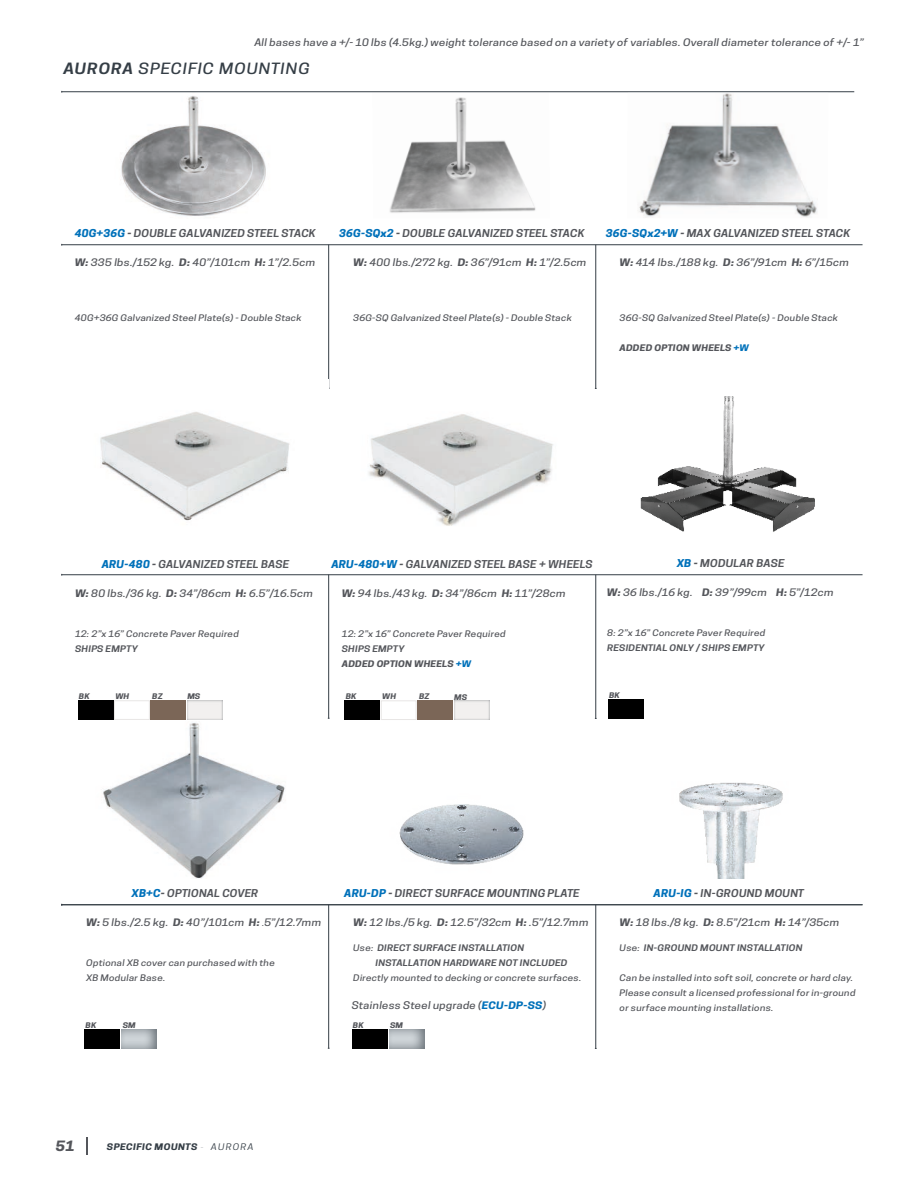
<style>
.page{position:relative;width:918px;height:1188px;background:#fff}
.page>*{position:absolute;margin:0;border:0;box-sizing:border-box;transform-origin:0 0}
.t1{font:italic 500 14.55px "Cooper Hewitt";letter-spacing:.055em;color:#353e46;scale:1.19 1}
.t2{font:italic 700 13.35px "Cooper Hewitt";color:#54565b;scale:1.19 1}
.t3{font:italic 600 10.2px "Cooper Hewitt";color:#54565b;scale:1.13 1}
.t4{font:italic 600 10.2px "Cooper Hewitt";letter-spacing:.02em;color:#54565b;scale:1.13 1}
.t5{font:italic 500 9.9px "Cooper Hewitt";letter-spacing:.02em;color:#54565b;scale:1.16 1}
.t6{font:italic 500 9.75px "Cooper Hewitt";letter-spacing:.015em;color:#54565b;scale:1.19 1}
.t7{font:italic 500 8.55px/15px "Cooper Hewitt";letter-spacing:.02em;color:#54565b;scale:1.19 1}
.t8{font:italic 600 8.55px "Cooper Hewitt";letter-spacing:.01em;color:#54565b;scale:1.19 1}
.t9{font:italic 700 8.55px "Cooper Hewitt";letter-spacing:.01em;color:#54565b;scale:1.19 1}
.t10{font:italic 700 8.55px "Cooper Hewitt";letter-spacing:.04em;color:#353e46;scale:1.19 1}
.t11{font:italic 700 7.35px "Cooper Hewitt";color:#54565b;scale:1.19 1}
.s1{font-weight:600}
.s2{font-weight:700;color:#0071ba}
.s3{font-weight:700}
.s4{color:#0071ba}
.s5{font-weight:400}
.s6{font-weight:500}
.s7{font-weight:700;font-size:9.75px;color:#0071ba}
.s8{font-weight:100;font-style:normal}
</style>
<div class="page">
<svg style="left:86px;top:1137px;width:2px;height:18px"></svg>
<img style="left:120px;top:96px;width:146px;height:120px">
<hr style="left:62px;top:244px;width:801px;height:1px;background:#353e46">
<hr style="left:328px;top:245px;width:1px;height:143px;background:#353e46">
<hr style="left:596px;top:245px;width:1px;height:143px;background:#353e46">
<img style="left:389px;top:97px;width:147px;height:116px">
<img style="left:640px;top:396px;width:175px;height:136px">
<hr style="left:62px;top:574px;width:801px;height:1px;background:#353e46">
<hr style="left:328px;top:575px;width:1px;height:143px;background:#353e46">
<hr style="left:596px;top:575px;width:1px;height:143px;background:#353e46">
<div style="left:607px;top:697px;width:39px;height:23px;background:#353e46;opacity:.6"></div>
<hr style="left:62px;top:91px;width:792px;height:1px;background:#353e46">
<hr style="left:596px;top:905px;width:1px;height:143px;background:#353e46">
<img style="left:399px;top:804px;width:125px;height:61px">
<img style="left:679px;top:782px;width:104px;height:96px">
<div style="left:388px;top:1027px;width:39px;height:22px;background:#353e46;opacity:.6"></div>
<div style="left:351px;top:1027px;width:39px;height:22px;background:#353e46;opacity:.6"></div>
<hr style="left:62px;top:904px;width:801px;height:1px;background:#353e46">
<hr style="left:328px;top:905px;width:1px;height:143px;background:#353e46">
<img style="left:369px;top:414px;width:184px;height:112px">
<div style="left:345px;top:700px;width:35px;height:20px;background:#000"></div>
<div style="left:381px;top:700px;width:36px;height:20px;background:#fff;border:1px solid #e8e6e5"></div>
<div style="left:417px;top:700px;width:36px;height:20px;background:#7b6657"></div>
<div style="left:453px;top:698px;width:39px;height:22px;background:#353e46;opacity:.6"></div>
<img style="left:639px;top:93px;width:178px;height:125px">
<img style="left:103px;top:723px;width:182px;height:155px">
<div style="left:120px;top:1027px;width:39px;height:22px;background:#353e46;opacity:.6"></div>
<div style="left:83px;top:1027px;width:39px;height:22px;background:#353e46;opacity:.6"></div>
<img style="left:100px;top:379px;width:229px;height:142px">
<div style="left:78px;top:700px;width:35px;height:20px;background:#000"></div>
<div style="left:114px;top:700px;width:36px;height:20px;background:#fff;border:1px solid #e8e6e5"></div>
<div style="left:151px;top:700px;width:35px;height:20px;background:#7b6657"></div>
<div style="left:186px;top:698px;width:39px;height:22px;background:#353e46;opacity:.6"></div>
<p class="t6" style="left:254px;top:37px;width:514px">All bases have a +/- 10 lbs (4.5kg.) weight tolerance based on a variety of variables. Overall diameter tolerance of +/- 1”</p>
<p class="t1" style="left:63px;top:60px;width:209px"><span class="s1">AURORA</span> SPECIFIC MOUNTING</p>
<p class="t3" style="left:75px;top:227px;width:215px"><span class="s2">40G+36G</span> <span class="s3">-</span> DOUBLE GALVANIZED STEEL STACK</p>
<p class="t3" style="left:339px;top:227px;width:219px"><span class="s2">36G-SQx2</span> <span class="s3">-</span> DOUBLE GALVANIZED STEEL STACK</p>
<p class="t6" style="left:75px;top:257px;width:204px"><span class="s3">W:</span> 335 lbs./152 kg. <span class="s3">D:</span> 40”/101cm <span class="s3">H:</span> 1”/2.5cm</p>
<p class="t6" style="left:353px;top:257px;width:197px"><span class="s3">W:</span> 400 lbs./272 kg. <span class="s3">D:</span> 36”/91cm <span class="s3">H:</span> 1”/2.5cm</p>
<p class="t3" style="left:606px;top:227px;width:218px"><span class="s2">36G-SQx2+W</span> <span class="s3">-</span> MAX GALVANIZED STEEL STACK</p>
<p class="t6" style="left:620px;top:257px;width:194px"><span class="s3">W:</span> 414 lbs./188 kg. <span class="s3">D:</span> 36”/91cm <span class="s3">H:</span> 6”/15cm</p>
<p class="t7" style="left:75px;top:311px;width:192px">40G+36G Galvanized Steel Plate(s) - Double Stack</p>
<p class="t7" style="left:353px;top:311px;width:185px">36G-SQ Galvanized Steel Plate(s) - Double Stack</p>
<p class="t7" style="left:620px;top:311px;width:185px">36G-SQ Galvanized Steel Plate(s) - Double Stack</p>
<p class="t9" style="left:620px;top:343px;width:110px">ADDED OPTION WHEELS <span class="s4">+W</span></p>
<p class="t3" style="left:102px;top:558px;width:168px"><span class="s2">ARU-480</span> <span class="s3">-</span> GALVANIZED STEEL BASE</p>
<p class="t6" style="left:75px;top:588px;width:201px"><span class="s3">W:</span> 80 lbs./36 kg. <span class="s3">D:</span> 34”/86cm <span class="s3">H:</span> 6.5”/16.5cm</p>
<p class="t7" style="left:75px;top:627px;width:139px">12: 2”x 16” Concrete Paver Required</p>
<p class="t8" style="left:75px;top:644px;width:54px">SHIPS EMPTY</p>
<p class="t11" style="left:79px;top:692px;width:11px">BK</p>
<p class="t11" style="left:116px;top:692px;width:13px">WH</p>
<p class="t11" style="left:152px;top:692px;width:10px">BZ</p>
<p class="t11" style="left:187px;top:692px;width:12px">MS</p>
<p class="t3" style="left:331px;top:558px;width:233px"><span class="s2">ARU-480+W</span> <span class="s3">-</span> GALVANIZED STEEL BASE + WHEELS</p>
<p class="t6" style="left:342px;top:588px;width:190px"><span class="s3">W:</span> 94 lbs./43 kg. <span class="s3">D:</span> 34”/86cm <span class="s3">H:</span> 11”/28cm</p>
<p class="t7" style="left:342px;top:627px;width:139px">12: 2”x 16” Concrete Paver Required</p>
<p class="t8" style="left:342px;top:644px;width:54px">SHIPS EMPTY</p>
<p class="t9" style="left:342px;top:659px;width:110px">ADDED OPTION WHEELS <span class="s4">+W</span></p>
<p class="t11" style="left:346px;top:692px;width:11px">BK</p>
<p class="t11" style="left:382px;top:692px;width:13px">WH</p>
<p class="t11" style="left:419px;top:692px;width:10px">BZ</p>
<p class="t11" style="left:454px;top:692px;width:12px">MS</p>
<p class="t3" style="left:677px;top:557px;width:97px"><span class="s2">XB</span> <span class="s3">-</span> MODULAR BASE</p>
<p class="t6" style="left:607px;top:587px;width:192px"><span class="s3">W:</span> 36 lbs./16 kg. <span class="s3">D:</span> 39”/99cm <span class="s3">H:</span> 5”/12cm</p>
<p class="t7" style="left:607px;top:626px;width:134px">8: 2”x 16” Concrete Paver Required</p>
<p class="t8" style="left:607px;top:643px;width:134px">RESIDENTIAL ONLY / SHIPS EMPTY</p>
<p class="t11" style="left:609px;top:691px;width:11px">BK</p>
<p class="t3" style="left:132px;top:887px;width:114px"><span class="s2">XB+C</span><span class="s3">-</span> OPTIONAL COVER</p>
<p class="t6" style="left:86px;top:917px;width:199px"><span class="s3">W:</span> 5 lbs./2.5 kg. <span class="s3">D:</span> 40”/101cm <span class="s3">H:</span> <span class="s5">.</span>5”/12.7mm</p>
<p class="t7" style="left:86px;top:955px;width:160px">Optional XB cover can purchased with the</p>
<p class="t7" style="left:86px;top:970px;width:68px">XB Modular Base.</p>
<p class="t11" style="left:86px;top:1021px;width:11px">BK</p>
<p class="t11" style="left:123px;top:1021px;width:12px">SM</p>
<p class="t3" style="left:344px;top:887px;width:210px"><span class="s2">ARU-DP</span> <span class="s3">-</span> DIRECT SURFACE MOUNTING PLATE</p>
<p class="t4" style="left:654px;top:887px;width:135px"><span class="s2">ARU-IG</span> <span class="s3">-</span> IN-GROUND MOUNT</p>
<p class="t6" style="left:353px;top:917px;width:199px"><span class="s3">W:</span> 12 lbs./5 kg. <span class="s3">D:</span> 12.5”/32cm <span class="s3">H:</span> .5”/12.7mm</p>
<p class="t8" style="left:353px;top:943px;width:145px"><span class="s6">Use:</span> DIRECT SURFACE INSTALLATION</p>
<p class="t8" style="left:375px;top:958px;width:163px">INSTALLATION HARDWARE NOT INCLUDED</p>
<p class="t7" style="left:353px;top:971px;width:193px">Directly mounted to decking or concrete surfaces.</p>
<p class="t6" style="left:620px;top:917px;width:186px"><span class="s3">W:</span> 18 lbs./8 kg. <span class="s3">D:</span> 8.5”/21cm <span class="s3">H:</span> 14”/35cm</p>
<p class="t8" style="left:620px;top:943px;width:155px"><span class="s6">Use:</span> IN-GROUND MOUNT INSTALLATION</p>
<p class="t7" style="left:620px;top:971px;width:200px">Can be installed into soft soil, concrete or hard clay.<br>Please consult a licensed professional for in-ground or surface mounting installations.</p>
<p class="t5" style="left:352px;top:999px;width:169px">Stainless Steel upgrade (<span class="s7">ECU-DP-SS</span>)</p>
<p class="t11" style="left:353px;top:1021px;width:11px">BK</p>
<p class="t11" style="left:390px;top:1021px;width:12px">SM</p>
<p class="t2" style="left:56px;top:1138px;width:17px">51</p>
<p class="t10" style="left:107px;top:1142px;width:125px">SPECIFIC MOUNTS <span class="s8">-</span> <span class="s5">AURORA</span></p>
</div>
